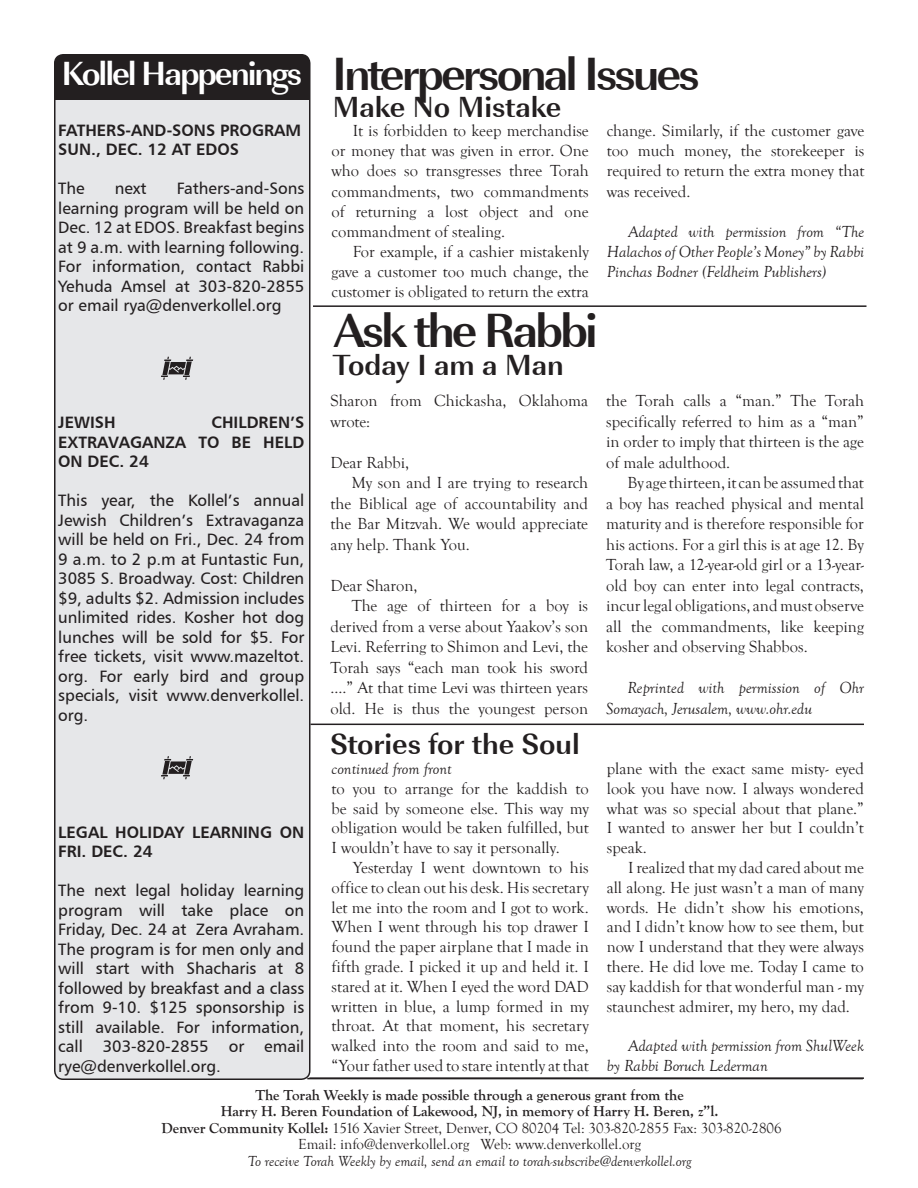
<style>
.page{position:relative;width:918px;height:1188px;background:#fff}
.page>*{position:absolute;margin:0;border:0;box-sizing:border-box;transform-origin:0 0}
.t1{font:700 49.5px "URW Imperial T";letter-spacing:-.06em;color:#231f20}
.t2{font:700 48px "URW Imperial T";letter-spacing:-.06em;color:#231f20}
.t3{font:700 34.5px "URW Imperial T";letter-spacing:-.06em;color:#fff}
.t4{font:700 30px "URW Imperial T";color:#231f20}
.t5{font:16.5px/19.8px "Goudy Old Style T";color:#231f20;text-align:justify}
.t6{font:16.5px/19.5px "Humanist 777 BT Roman B";color:#231f20;text-align:justify}
.t7{font:italic 16.5px/20.1px "Goudy Old Style T";color:#231f20}
.t8{font:16.5px/19.5px "Humanist 777 BT Bold B";color:#231f20}
.t9{font:700 15px/16.5px "Goudy Old Style T";color:#231f20;text-align:center}
.t10{font:italic 15px "Goudy Old Style T";color:#231f20}
.s1{font-weight:400}
</style>
<div class="page">
<div style="left:55px;top:55px;width:255px;height:1024px;background:#e6e7e9;border-radius:9px"></div>
<div style="left:55px;top:55px;width:255px;height:45px;background:#231f20"></div>
<div style="left:54px;top:54px;width:257px;height:1026px;border:2px solid #231f20;border-radius:9px"></div>
<hr style="left:313px;top:305px;width:553px;height:2px;background:#231f20">
<svg style="left:161px;top:357px;width:32px;height:23px"></svg>
<hr style="left:307px;top:1078px;width:556px;height:1px;background:#231f20">
<svg style="left:161px;top:756px;width:32px;height:23px"></svg>
<hr style="left:309px;top:1077px;width:555px;height:2px;background:#231f20">
<hr style="left:310px;top:724px;width:554px;height:1px;background:#231f20">
<h3 class="t3" style="left:61px;top:53px;width:242px">Kollel Happenings</h3>
<p class="t8" style="left:58px;top:120px;width:244px">FATHERS-AND-SONS PROGRAM<br>SUN., DEC. 12 AT EDOS</p>
<p class="t6" style="left:58px;top:178px;width:28px">The</p>
<p class="t6" style="left:115px;top:178px;width:33px">next</p>
<p class="t6" style="left:58px;top:178px;width:248px;text-indent:118px">Fathers-and-Sons learning program will be held on Dec. 12 at EDOS. Breakfast begins at 9 a.m. with learning following.<br>For information, contact Rabbi Yehuda Amsel at 303-820-2855 or email rya@denverkollel.org</p>
<p class="t8" style="left:58px;top:412px;width:248px;text-align:justify;text-indent:153px">CHILDREN’S EXTRAVAGANZA TO BE HELD ON DEC. 24</p>
<p class="t6" style="left:58px;top:491px;width:248px">This year, the Kollel’s annual Jewish Children’s Extravaganza will be held on Fri., Dec. 24 from 9 a.m. to 2 p.m at Funtastic Fun, 3085 S. Broadway. Cost: Children $9, adults $2. Admission includes unlimited rides. Kosher hot dog lunches will be sold for $5. For free tickets, visit www.mazeltot. org. For early bird and group specials, visit www.denverkollel. org.</p>
<p class="t8" style="left:58px;top:412px;width:59px">JEWISH</p>
<h2 class="t2" style="left:332px;top:45px;width:369px">Interpersonal Issues</h2>
<h3 class="t4" style="left:333px;top:89px;width:230px">Make No Mistake</h3>
<p class="t5" style="left:331px;top:121px;width:259px;text-indent:21px">It is forbidden to keep merchandise or money that was given in error. One who does so transgresses three Torah commandments, two commandments of returning a lost object and one commandment of stealing.</p>
<p class="t5" style="left:331px;top:242px;width:259px;text-indent:21px">For example, if a cashier mistakenly gave a customer too much change, the customer is obligated to return the extra</p>
<h1 class="t1" style="left:334px;top:301px;width:265px">Ask the Rabbi</h1>
<h3 class="t4" style="left:333px;top:347px;width:233px">Today I am a Man</h3>
<p class="t5" style="left:330px;top:391px;width:259px;line-height:20.5px">Sharon from Chickasha, Oklahoma wrote:</p>
<p class="t5" style="left:330px;top:453px;width:80px">Dear Rabbi,</p>
<p class="t5" style="left:352px;top:473px;width:238px">My son and I are trying to research</p>
<p class="t5" style="left:330px;top:494px;width:259px">the Biblical age of accountability and</p>
<p class="t5" style="left:330px;top:514px;width:259px">the Bar Mitzvah. We would appreciate</p>
<p class="t5" style="left:330px;top:535px;width:141px">any help. Thank You.</p>
<p class="t5" style="left:330px;top:576px;width:89px">Dear Sharon,</p>
<p class="t5" style="left:352px;top:596px;width:238px">The age of thirteen for a boy is</p>
<p class="t5" style="left:330px;top:617px;width:259px">derived from a verse about Yaakov’s son</p>
<p class="t5" style="left:330px;top:637px;width:259px">Levi. Referring to Shimon and Levi, the</p>
<p class="t5" style="left:330px;top:658px;width:259px">Torah says “each man took his sword</p>
<p class="t5" style="left:330px;top:678px;width:259px">....” At that time Levi was thirteen years</p>
<p class="t5" style="left:330px;top:699px;width:259px">old. He is thus the youngest person</p>
<h3 class="t4" style="left:331px;top:726px;width:251px">Stories for the Soul</h3>
<p class="t5" style="left:607px;top:121px;width:259px">change. Similarly, if the customer gave too much money, the storekeeper is required to return the extra money that was received.</p>
<p class="t7" style="left:607px;top:222px;width:259px;text-align:justify;text-indent:21px">Adapted with permission from “The Halachos of Other People’s Money” by Rabbi Pinchas Bodner (Feldheim Publishers)</p>
<p class="t5" style="left:606px;top:391px;width:259px;line-height:20.5px">the Torah calls a “man.” The Torah specifically referred to him as a “man” in order to imply that thirteen is the age of male adulthood.</p>
<p class="t5" style="left:606px;top:473px;width:259px;line-height:20.5px;text-indent:21px">By age thirteen, it can be assumed that a boy has reached physical and mental maturity and is therefore responsible for his actions. For a girl this is at age 12. By Torah law, a 12-year-old girl or a 13-year&shy;old boy can enter into legal contracts, incur legal obligations, and must observe all the commandments, like keeping kosher and observing Shabbos.</p>
<p class="t7" style="left:606px;top:678px;width:259px;line-height:20.5px;text-indent:21px">Reprinted with permission of Ohr<br>Somayach, Jerusalem, www.ohr.edu</p>
<p class="t5" style="left:607px;top:759px;width:259px">plane with the exact same misty- eyed look you have now. I always wondered what was so special about that plane.” I wanted to answer her but I couldn’t speak.</p>
<p class="t5" style="left:607px;top:858px;width:259px;text-indent:21px">I realized that my dad cared about me all along. He just wasn’t a man of many words. He didn’t show his emotions, and I didn’t know how to see them, but now I understand that they were always there. He did love me. Today I came to say kaddish for that wonderful man - my staunchest admirer, my hero, my dad.</p>
<p class="t7" style="left:607px;top:1036px;width:259px;text-indent:21px">Adapted with permission from ShulWeek by Rabbi Boruch Lederman</p>
<p class="t7" style="left:332px;top:759px;width:122px">continued from front</p>
<p class="t5" style="left:332px;top:779px;width:259px">to you to arrange for the kaddish to be said by someone else. This way my obligation would be taken fulfilled, but I wouldn’t have to say it personally.</p>
<p class="t5" style="left:332px;top:858px;width:259px;text-indent:21px">Yesterday I went downtown to his office to clean out his desk. His secretary let me into the room and I got to work.<br>When I went through his top drawer I found the paper airplane that I made in fifth grade. I picked it up and held it. I stared at it. When I eyed the word DAD written in blue, a lump formed in my throat. At that moment, his secretary walked into the room and said to me, “Your father used to stare intently at that</p>
<p class="t8" style="left:58px;top:822px;width:248px">LEGAL HOLIDAY LEARNING ON<br>FRI. DEC. 24</p>
<p class="t6" style="left:58px;top:881px;width:248px">The next legal holiday learning program will take place on Friday, Dec. 24 at Zera Avraham.<br>The program is for men only and will start with Shacharis at 8 followed by breakfast and a class from 9-10. $125 sponsorship is still available. For information, call 303-820-2855 or email rye@denverkollel.org.</p>
<p class="t9" style="left:161px;top:1087px;width:622px">The Torah Weekly is made possible through a generous grant from the<br>Harry H. Beren Foundation of Lakewood, NJ, in memory of Harry H. Beren, z”l.<br>Denver Community Kollel: <span class="s1">1516 Xavier Street, Denver, CO 80204 Tel: 303-820-2855 Fax: 303-820-2806<br>Email: info@denverkollel.org Web: www.denverkollel.org</span></p>
<p class="t10" style="left:248px;top:1153px;width:445px">To receive Torah Weekly by email, send an email to torah-subscribe@denverkollel.org</p>
</div>
